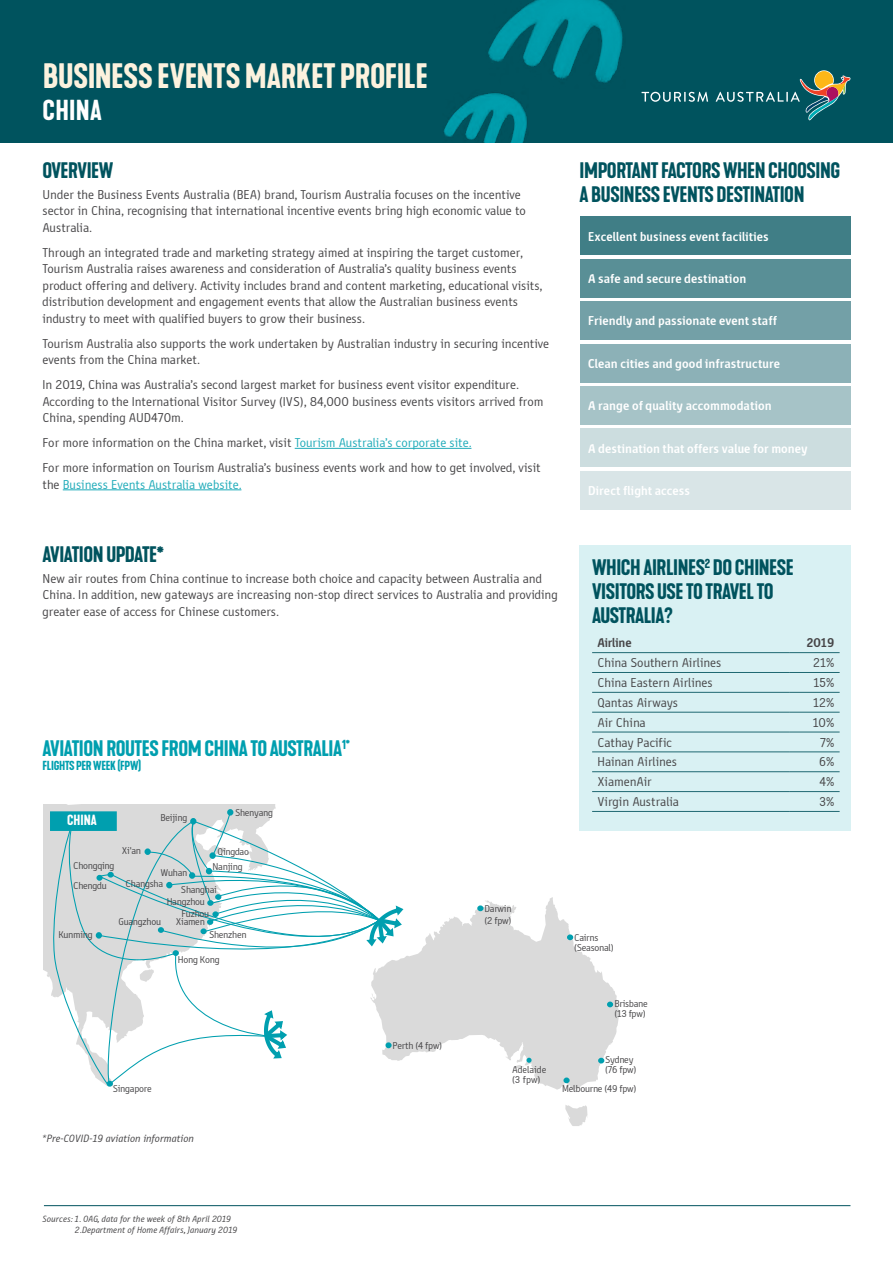
<style>
.page{position:relative;width:893px;height:1263px;background:#fff}
.page>*{position:absolute;margin:0;border:0;box-sizing:border-box;transform-origin:0 0}
.t1{font:600 33px "TA Philausophy";letter-spacing:-.01em;color:#fcf2de}
.t2{font:600 27px "TA Philausophy";letter-spacing:.01em;color:#fff}
.t3{font:600 21px/24px "TA Philausophy";letter-spacing:-.02em;color:#00535e}
.t4{font:600 21px "TA Philausophy";letter-spacing:-.02em;color:#009faf}
.t5{font:600 13.8px "TA Philausophy";letter-spacing:-.005em;color:#fff}
.t6{font:12.75px/16.5px "TA Banjo";color:#464547}
.t7{font:700 12.75px "TA Banjo";letter-spacing:.01em;color:#fff}
.t8{font:12.75px "TA Banjo";color:#1fabb9}
.t9{font:700 12.75px "TA Banjo";color:#464547}
.t10{font:600 12.3px "TA Philausophy";letter-spacing:-.02em;color:#009faf}
.t11{font:italic 10.5px "TA Banjo";color:#464547}
.t12{font:9.9px/9.9px "TA Banjo";letter-spacing:-.025em;color:#464547}
.t13{font:9.9px/9.9px "TA Banjo";color:#464547}
.t14{font:italic 9px/10.5px "TA Banjo";color:#464547}
.s1{color:#1fabb9}
.s2{color:#464547}
</style>
<div class="page">
<hr style="left:295px;top:448px;width:176px;height:1px;background:#1fabb9">
<hr style="left:63px;top:489px;width:178px;height:1px;background:#1fabb9">
<div style="left:0;top:0;width:893px;height:142px;background:#00535e"></div>
<div style="left:580px;top:217px;width:270px;height:38px;background:#407e86"></div>
<div style="left:580px;top:259px;width:270px;height:38px;background:#598f96"></div>
<div style="left:580px;top:302px;width:270px;height:38px;background:#73a0a7"></div>
<div style="left:580px;top:344px;width:270px;height:38px;background:#8cb1b7"></div>
<div style="left:580px;top:386px;width:270px;height:39px;background:#a6c3c7"></div>
<div style="left:580px;top:429px;width:270px;height:38px;background:#ccdddf"></div>
<div style="left:580px;top:471px;width:270px;height:38px;background:#d9e5e7"></div>
<div style="left:579px;top:546px;width:271px;height:285px;background:#d9f1f3"></div>
<hr style="left:592px;top:652px;width:198px;height:1px;background:#1f6871">
<hr style="left:790px;top:652px;width:50px;height:1px;background:#1f6871">
<hr style="left:592px;top:672px;width:198px;height:1px;background:#1f6871">
<hr style="left:790px;top:672px;width:50px;height:1px;background:#1f6871">
<hr style="left:592px;top:692px;width:198px;height:1px;background:#1f6871">
<hr style="left:592px;top:712px;width:198px;height:1px;background:#1f6871">
<hr style="left:592px;top:732px;width:198px;height:1px;background:#1f6871">
<hr style="left:592px;top:752px;width:198px;height:1px;background:#1f6871">
<hr style="left:592px;top:771px;width:198px;height:1px;background:#1f6871">
<hr style="left:790px;top:692px;width:50px;height:1px;background:#1f6871">
<hr style="left:790px;top:712px;width:50px;height:1px;background:#1f6871">
<hr style="left:790px;top:732px;width:50px;height:1px;background:#1f6871">
<hr style="left:790px;top:752px;width:50px;height:1px;background:#1f6871">
<hr style="left:790px;top:771px;width:50px;height:1px;background:#1f6871">
<hr style="left:592px;top:791px;width:198px;height:1px;background:#1f6871">
<hr style="left:592px;top:811px;width:198px;height:1px;background:#1f6871">
<hr style="left:790px;top:791px;width:50px;height:1px;background:#1f6871">
<hr style="left:790px;top:811px;width:50px;height:1px;background:#1f6871">
<hr style="left:44px;top:1205px;width:806px;height:1px;background:#00535e">
<svg style="left:565px;top:1105px;width:23px;height:21px"></svg>
<svg style="left:405px;top:897px;width:214px;height:195px;fill:#dadada"></svg>
<div style="left:43px;top:805px;width:233px;height:172px;background:#dadada"></div>
<svg style="left:567px;top:934px;width:6px;height:6px"></svg>
<svg style="left:607px;top:1001px;width:6px;height:6px"></svg>
<svg style="left:598px;top:1058px;width:6px;height:5px"></svg>
<div style="left:563px;top:1077px;width:7px;height:6px;border:2px solid #009faf;border-radius:50%"></div>
<svg style="left:50px;top:809px;width:355px;height:278px"></svg>
<svg style="left:515px;top:1058px;width:17px;height:10px"></svg>
<div style="left:477px;top:905px;width:7px;height:6px;border:2px solid #009faf;border-radius:50%"></div>
<svg style="left:642px;top:92px;width:66px;height:10px"></svg>
<svg style="left:716px;top:70px;width:134px;height:50px"></svg>
<img style="left:488px;top:0;width:135px;height:83px">
<img style="left:444px;top:93px;width:83px;height:49px">
<h1 class="t1" style="left:43px;top:55px;width:384px">BUSINESS EVENTS MARKET PROFILE</h1>
<h2 class="t2" style="left:43px;top:93px;width:61px">CHINA</h2>
<h3 class="t3" style="left:43px;top:158px;width:72px">OVERVIEW</h3>
<p class="t6" style="left:43px;top:186px;width:485px">Under the Business Events Australia (BEA) brand, Tourism Australia focuses on the incentive sector in China, recognising that international incentive events bring high economic value to<br>Australia.</p>
<p class="t6" style="left:43px;top:244px;width:501px">Through an integrated trade and marketing strategy aimed at inspiring the target customer, Tourism Australia raises awareness and consideration of Australia’s quality business events product offering and delivery. Activity includes brand and content marketing, educational visits, distribution development and engagement events that allow the Australian business events industry to meet with qualified buyers to grow their business.</p>
<p class="t6" style="left:43px;top:335px;width:508px">Tourism Australia also supports the work undertaken by Australian industry in securing incentive events from the China market.</p>
<p class="t6" style="left:43px;top:377px;width:502px">In 2019, China was Australia’s second largest market for business event visitor expenditure.<br>According to the International Visitor Survey (IVS), 84,000 business events visitors arrived from<br>China, spending AUD470m.</p>
<p class="t6" style="left:43px;top:430px;width:500px;line-height:25px">For more information on the China market, visit <span class="s1">Tourism Australia’s corporate site.<br></span>For more information on Tourism Australia’s business events work and how to get involved, visit</p>
<p class="t8" style="left:43px;top:477px;width:200px"><span class="s2">the</span> Business Events Australia website.</p>
<h3 class="t3" style="left:580px;top:158px;width:56px">IMPORTANT</h3>
<h3 class="t3" style="left:661px;top:158px;width:9px">FACTO</h3>
<h3 class="t3" style="left:702px;top:158px;width:77px">RS WHEN CHOOS</h3>
<h3 class="t3" style="left:815px;top:158px;width:26px">ING</h3>
<h3 class="t3" style="left:580px;top:182px;width:215px">A BUSINESS EVENTS DESTINATION</h3>
<p class="t7" style="left:588px;top:229px;width:182px">Excellent business event facilities</p>
<p class="t7" style="left:588px;top:272px;width:159px">A safe and secure destination</p>
<p class="t7" style="left:588px;top:314px;width:190px">Friendly and passionate event staff</p>
<p class="t7" style="left:588px;top:357px;width:193px">Clean cities and good infrastructure</p>
<p class="t7" style="left:588px;top:399px;width:185px">A range of quality accommodation</p>
<p class="t7" style="left:588px;top:441px;width:221px">A destination that offers value for money</p>
<p class="t7" style="left:588px;top:484px;width:103px">Direct flight access</p>
<h3 class="t3" style="left:43px;top:542px;width:123px">AVIATION UPDATE*</h3>
<p class="t6" style="left:43px;top:570px;width:517px">New air routes from China continue to increase both choice and capacity between Australia and<br>China. In addition, new gateways are increasing non-stop direct services to Australia and providing greater ease of access for Chinese customers.</p>
<h3 class="t4" style="left:43px;top:735px;width:309px">AVIATION ROUTES FROM CHINA TO AUSTRALIA<sup>1*</sup></h3>
<p class="t10" style="left:43px;top:758px;width:100px">FLIGHTS PER WEEK (FPW)</p>
<p class="t12" style="left:235px;top:807px;width:39px">Shenyang</p>
<p class="t12" style="left:218px;top:846px;width:33px">Qingdao</p>
<p class="t12" style="left:160px;top:813px;width:28px">Beijing</p>
<p class="t5" style="left:67px;top:812px;width:31px">CHINA</p>
<p class="t12" style="left:122px;top:846px;width:21px">Xi'an</p>
<p class="t12" style="left:126px;top:879px;width:39px">Changsha</p>
<p class="t12" style="left:73px;top:855px;width:43px;line-height:20.5px">Chongqing<br>Chengdu</p>
<p class="t12" style="left:58px;top:929px;width:36px">Kunming</p>
<p class="t12" style="left:212px;top:861px;width:32px">Nanjing</p>
<p class="t12" style="left:161px;top:868px;width:28px">Wuhan</p>
<p class="t12" style="left:176px;top:909px;width:35px;line-height:8.6px;text-align:center">Fuzhou<br>Xiamen</p>
<p class="t12" style="left:181px;top:885px;width:37px">Shanghai</p>
<p class="t12" style="left:167px;top:896px;width:40px">Hangzhou</p>
<p class="t12" style="left:118px;top:917px;width:44px">Guangzhou</p>
<p class="t12" style="left:209px;top:929px;width:39px">Shenzhen</p>
<p class="t12" style="left:178px;top:955px;width:43px">Hong Kong</p>
<p class="t12" style="left:484px;top:902px;width:29px;line-height:11.9px">Darwin (2 fpw)</p>
<p class="t12" style="left:393px;top:1040px;width:51px">Perth (4 fpw)</p>
<h3 class="t3" style="left:592px;top:555px;width:203px">WHICH AIRLINES<sup>2</sup> DO CHINESE<br>VISITORS USE TO TRAVEL TO<br>AUSTRALIA?</h3>
<p class="t9" style="left:597px;top:636px;width:36px">Airline</p>
<p class="t9" style="left:806px;top:636px;width:29px">2019</p>
<p class="t6" style="left:597px;top:655px;width:126px">China Southern Airlines</p>
<p class="t6" style="left:813px;top:655px;width:23px">21%</p>
<p class="t6" style="left:597px;top:674px;width:117px">China Eastern Airlines</p>
<p class="t6" style="left:813px;top:674px;width:22px">15%</p>
<p class="t6" style="left:597px;top:694px;width:82px">Qantas Airways</p>
<p class="t6" style="left:813px;top:694px;width:23px">12%</p>
<p class="t6" style="left:597px;top:714px;width:50px">Air China</p>
<p class="t6" style="left:813px;top:714px;width:23px">10%</p>
<p class="t6" style="left:597px;top:734px;width:76px">Cathay Pacific</p>
<p class="t6" style="left:820px;top:734px;width:16px">7%</p>
<p class="t6" style="left:597px;top:754px;width:81px">Hainan Airlines</p>
<p class="t6" style="left:819px;top:754px;width:17px">6%</p>
<p class="t6" style="left:597px;top:774px;width:56px">XiamenAir</p>
<p class="t6" style="left:819px;top:774px;width:16px">4%</p>
<p class="t6" style="left:597px;top:794px;width:83px">Virgin Australia</p>
<p class="t6" style="left:819px;top:794px;width:17px">3%</p>
<p class="t12" style="left:574px;top:932px;width:41px">Cairns (Seasonal)</p>
<p class="t12" style="left:614px;top:999px;width:35px">Brisbane (13 fpw)</p>
<p class="t12" style="left:113px;top:1083px;width:40px">Singapore</p>
<p class="t11" style="left:43px;top:1133px;width:153px">*Pre-COVID-19 aviation information</p>
<p class="t14" style="left:75px;top:1214px;width:164px;text-indent:-32px">Sources: 1. OAG, data for the week of 8th April 2019<br>2.Department of Home Affairs, January 2019</p>
<p class="t13" style="left:512px;top:1065px;width:36px">Adelaide (3 fpw)</p>
<p class="t12" style="left:605px;top:1055px;width:33px">Sydney (76 fpw)</p>
<p class="t12" style="left:562px;top:1083px;width:76px">Melbourne (49 fpw)</p>
</div>
